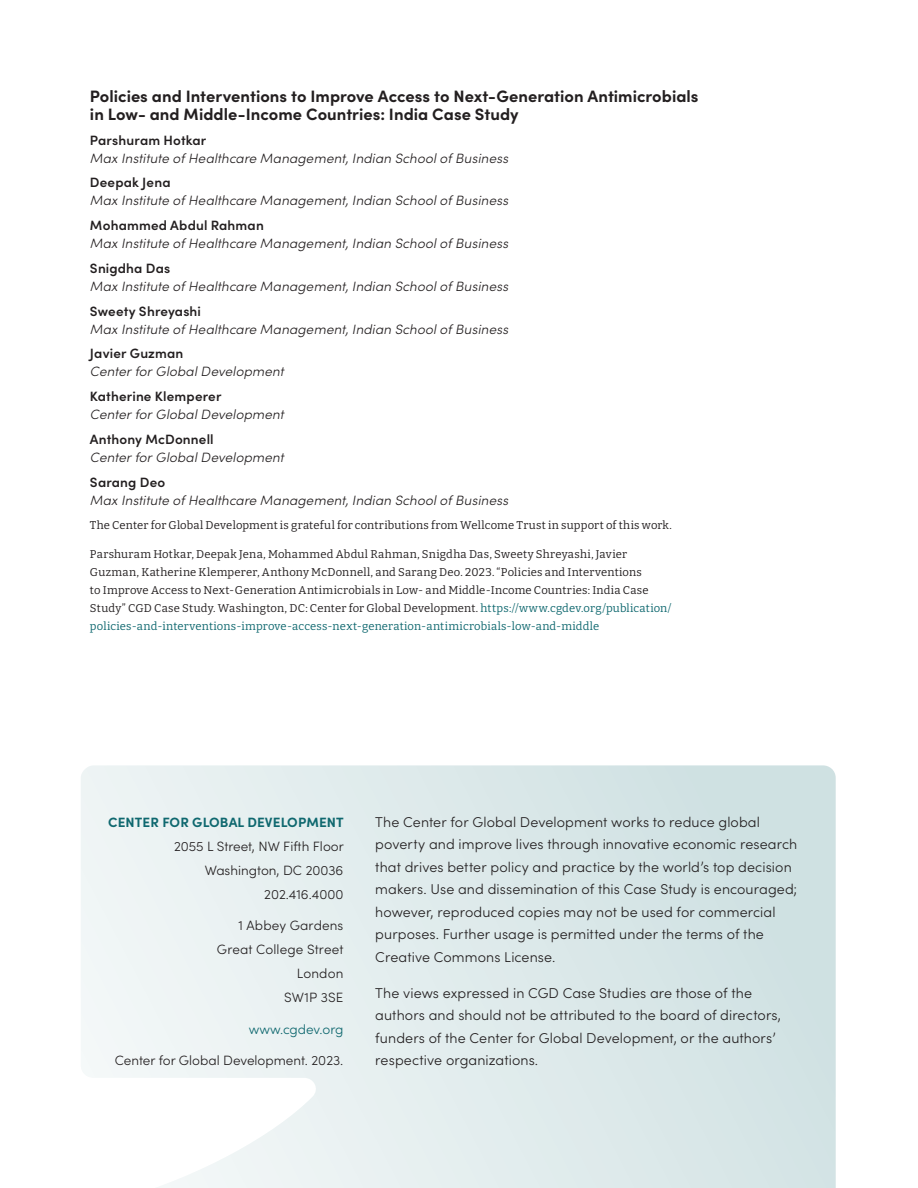
<style>
.page{position:relative;width:918px;height:1188px;background:#fff}
.page>*{position:absolute;margin:0;border:0;box-sizing:border-box;transform-origin:0 0}
.Cvr2_Paper_title{font:700 16.5px/18px "Sofia Pro";color:#231f20}
.Cvr2_About_CGD_text{font:300 14.25px/22.5px "Sofia Pro";letter-spacing:.005em;color:#231f20}
.WP_Cvr2_Author_title{font:italic 300 13.5px "Sofia Pro";letter-spacing:.01em;color:#231f20}
.WP_Cvr2_CGD_Address{font:300 13.5px "Sofia Pro";color:#231f20}
.WP_Cvr2_Authors{font:600 13.5px "Sofia Pro";letter-spacing:.01em;color:#231f20}
.t1{font:700 13.5px "Sofia Pro";letter-spacing:.01em;color:#0f686f}
.t2{font:300 13.5px "Sofia Pro";color:#0f686f}
.PP_Cvr2_Text{font:11.25px/18px "Bitter";letter-spacing:.015em;color:#231f20}
.s1{color:#0f686f}
</style>
<div class="page">
<svg style="left:81px;top:765px;width:755px;height:423px;background:#e1ecec"></svg>
<p class="Cvr2_Paper_title" style="left:90px;top:86px;width:610px">Policies and Interventions to Improve Access to Next-Generation Antimicrobials in Low- and Middle-Income Countries: India Case Study</p>
<p class="WP_Cvr2_Authors" style="left:90px;top:130px;width:118px">Parshuram Hotkar</p>
<p class="WP_Cvr2_Author_title" style="left:90px;top:148px;width:420px">Max Institute of Healthcare Management, Indian School of Business</p>
<p class="WP_Cvr2_Authors" style="left:90px;top:172px;width:82px">Deepak Jena</p>
<p class="WP_Cvr2_Author_title" style="left:90px;top:191px;width:420px">Max Institute of Healthcare Management, Indian School of Business</p>
<p class="WP_Cvr2_Authors" style="left:90px;top:215px;width:175px">Mohammed Abdul Rahman</p>
<p class="WP_Cvr2_Author_title" style="left:90px;top:234px;width:420px">Max Institute of Healthcare Management, Indian School of Business</p>
<p class="WP_Cvr2_Authors" style="left:90px;top:258px;width:82px">Snigdha Das</p>
<p class="WP_Cvr2_Author_title" style="left:90px;top:276px;width:420px">Max Institute of Healthcare Management, Indian School of Business</p>
<p class="WP_Cvr2_Authors" style="left:90px;top:301px;width:113px">Sweety Shreyashi</p>
<p class="WP_Cvr2_Author_title" style="left:90px;top:319px;width:420px">Max Institute of Healthcare Management, Indian School of Business</p>
<p class="WP_Cvr2_Authors" style="left:90px;top:343px;width:95px">Javier Guzman</p>
<p class="WP_Cvr2_Author_title" style="left:90px;top:362px;width:196px">Center for Global Development</p>
<p class="WP_Cvr2_Authors" style="left:90px;top:386px;width:133px">Katherine Klemperer</p>
<p class="WP_Cvr2_Author_title" style="left:90px;top:405px;width:196px">Center for Global Development</p>
<p class="WP_Cvr2_Authors" style="left:90px;top:429px;width:125px">Anthony McDonnell</p>
<p class="WP_Cvr2_Author_title" style="left:90px;top:447px;width:196px">Center for Global Development</p>
<p class="WP_Cvr2_Authors" style="left:90px;top:472px;width:77px">Sarang Deo</p>
<p class="WP_Cvr2_Author_title" style="left:90px;top:490px;width:420px">Max Institute of Healthcare Management, Indian School of Business</p>
<p class="PP_Cvr2_Text" style="left:90px;top:516px;width:583px">The Center for Global Development is grateful for contributions from Wellcome Trust in support of this work.</p>
<p class="PP_Cvr2_Text" style="left:90px;top:545px;width:583px">Parshuram Hotkar, Deepak Jena, Mohammed Abdul Rahman, Snigdha Das, Sweety Shreyashi, Javier Guzman, Katherine Klemperer, Anthony McDonnell, and Sarang Deo. 2023. “Policies and Interventions<br>to Improve Access to Next-Generation Antimicrobials in Low- and Middle-Income Countries: India Case Study” CGD Case Study. Washington, DC: Center for Global Development. <span class="s1">https://www.cgdev.org/publication/ policies-and-interventions-improve-access-next-generation-antimicrobials-low-and-middle</span></p>
<p class="t1" style="left:108px;top:812px;width:237px">CENTER FOR GLOBAL DEVELOPMENT</p>
<p class="WP_Cvr2_CGD_Address" style="left:174px;top:836px;width:171px">2055 L Street, NW Fifth Floor</p>
<p class="WP_Cvr2_CGD_Address" style="left:205px;top:860px;width:140px">Washington, DC 20036</p>
<p class="WP_Cvr2_CGD_Address" style="left:264px;top:884px;width:81px">202.416.4000</p>
<p class="WP_Cvr2_CGD_Address" style="left:238px;top:916px;width:107px">1 Abbey Gardens</p>
<p class="WP_Cvr2_CGD_Address" style="left:217px;top:940px;width:128px">Great College Street</p>
<p class="WP_Cvr2_CGD_Address" style="left:297px;top:964px;width:48px">London</p>
<p class="WP_Cvr2_CGD_Address" style="left:284px;top:988px;width:61px">SW1P 3SE</p>
<p class="t2" style="left:249px;top:1019px;width:96px">www.cgdev.org</p>
<p class="WP_Cvr2_CGD_Address" style="left:115px;top:1051px;width:230px">Center for Global Development. 2023.</p>
<p class="Cvr2_About_CGD_text" style="left:375px;top:810px;width:424px">The Center for Global Development works to reduce global poverty and improve lives through innovative economic research that drives better policy and practice by the world’s top decision makers. Use and dissemination of this Case Study is encouraged; however, reproduced copies may not be used for commercial purposes. Further usage is permitted under the terms of the Creative Commons License.</p>
<p class="Cvr2_About_CGD_text" style="left:375px;top:981px;width:407px">The views expressed in CGD Case Studies are those of the authors and should not be attributed to the board of directors, funders of the Center for Global Development, or the authors’ respective organizations.</p>
</div>
